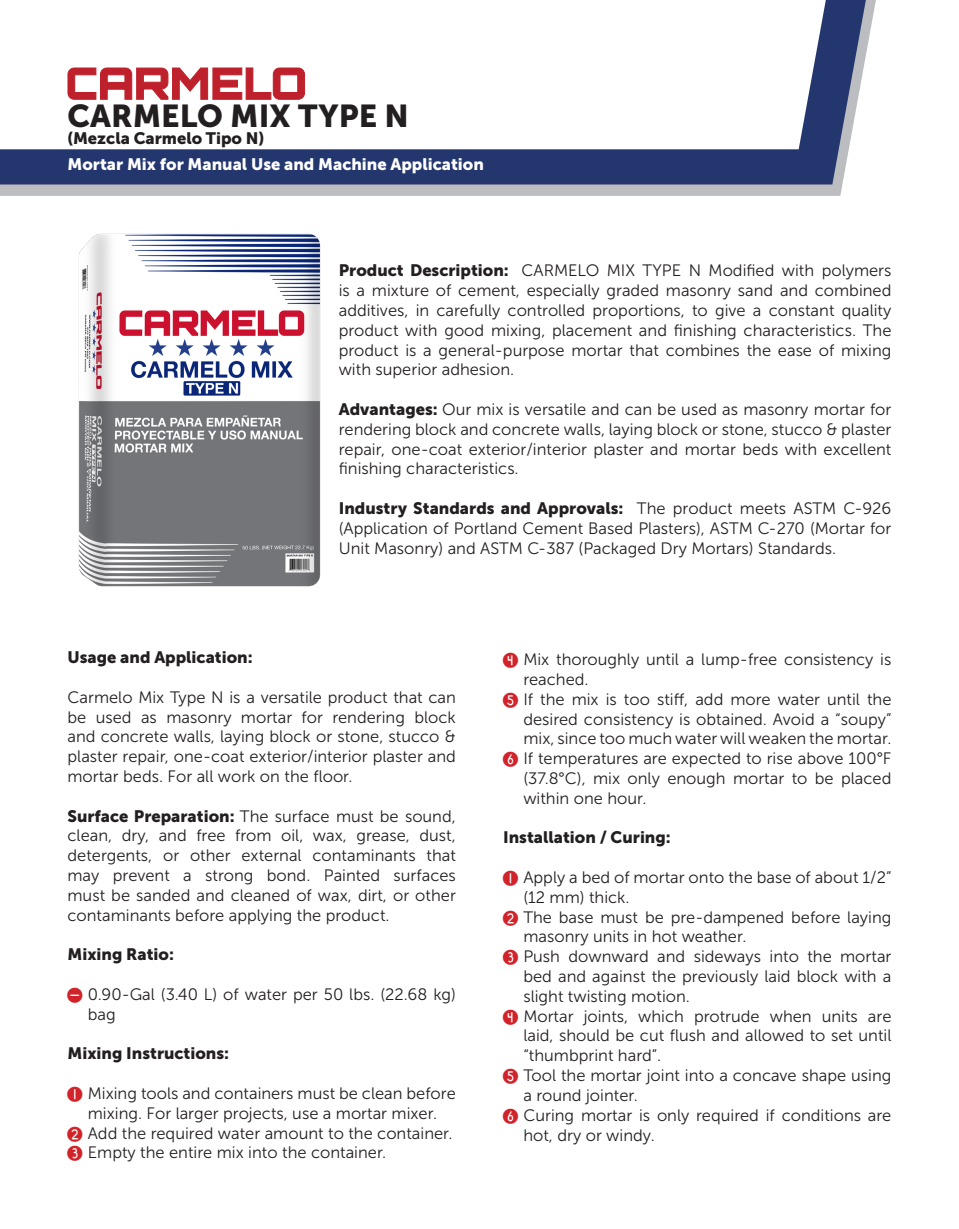
<style>
.page{position:relative;width:959px;height:1229px;background:#fff}
.page>*{position:absolute;margin:0;border:0;box-sizing:border-box;transform-origin:0 0}
.t1{font:31.5px "Museo Sans 900";color:#231f20}
.t2{font:16.5px/19.8px "Museo Sans 300";color:#231f20;text-align:justify}
.t3{font:16.5px "Museo Sans 900";color:#231f20}
.t4{font:16.5px "Museo Sans 900";color:#fff}
.s1{font-family:"Museo Sans 900"}
.s2{font-family:"DJB Onthe Spot";font-size:12px;color:#d1232a}
</style>
<div class="page">
<svg style="left:0;top:0;width:876px;height:196px;background:#bfc0c5"></svg>
<svg style="left:0;top:0;width:870px;height:184px"></svg>
<img style="left:78px;top:233px;width:243px;height:354px">
<p class="t1" style="left:68px;top:98px;width:343px">CARMELO MIX TYPE N</p>
<p class="t3" style="left:68px;top:129px;width:198px">(Mezcla Carmelo Tipo N)</p>
<p class="t4" style="left:68px;top:155px;width:418px">Mortar Mix for Manual Use and Machine Application</p>
<p class="t2" style="left:339px;top:261px;width:554px"><span class="s1">Product Description:</span> CARMELO MIX TYPE N Modified with polymers is a mixture of cement, especially graded masonry sand and combined additives, in carefully controlled proportions, to give a constant quality product with good mixing, placement and finishing characteristics. The product is a general-purpose mortar that combines the ease of mixing with superior adhesion.</p>
<p class="t2" style="left:339px;top:399px;width:554px"><span class="s1">Advantages:</span> Our mix is versatile and can be used as masonry mortar for rendering block and concrete walls, laying block or stone, stucco &amp; plaster repair, one-coat exterior/interior plaster and mortar beds with excellent finishing characteristics.</p>
<p class="t2" style="left:339px;top:498px;width:554px"><span class="s1">Industry Standards and Approvals:</span> The product meets ASTM C-926 (Application of Portland Cement Based Plasters), ASTM C-270 (Mortar for Unit Masonry) and ASTM C-387 (Packaged Dry Mortars) Standards.</p>
<p class="t3" style="left:68px;top:648px;width:187px">Usage and Application:</p>
<p class="t2" style="left:68px;top:687px;width:390px">Carmelo Mix Type N is a versatile product that can be used as masonry mortar for rendering block and concrete walls, laying block or stone, stucco &amp; plaster repair, one-coat exterior/interior plaster and mortar beds. For all work on the floor.</p>
<p class="t2" style="left:68px;top:806px;width:390px"><span class="s1">Surface Preparation:</span> The surface must be sound, clean, dry, and free from oil, wax, grease, dust, detergents, or other external contaminants that may prevent a strong bond. Painted surfaces must be sanded and cleaned of wax, dirt, or other contaminants before applying the product.</p>
<p class="t3" style="left:68px;top:945px;width:108px">Mixing Ratio:</p>
<p class="t2" style="left:88px;top:984px;width:369px;text-indent:-20px"><span class="s2">—</span> 0.90-Gal (3.40 L) of water per 50 lbs. (22.68 kg) bag</p>
<p class="t3" style="left:68px;top:1044px;width:163px">Mixing Instructions:</p>
<p class="t2" style="left:68px;top:1083px;width:390px;text-align:center"><span class="s2">1</span> Mixing tools and containers must be clean before mixing. For larger projects, use a mortar mixer.</p>
<p class="t2" style="left:68px;top:1123px;width:386px"><span class="s2">2</span> Add the required water amount to the container.</p>
<p class="t2" style="left:68px;top:1142px;width:320px"><span class="s2">3</span> Empty the entire mix into the container.</p>
<p class="t2" style="left:523px;top:649px;width:369px;text-indent:-20px"><span class="s2">4</span> Mix thoroughly until a lump-free consistency is reached.</p>
<p class="t2" style="left:523px;top:689px;width:369px;text-indent:-20px"><span class="s2">5</span> If the mix is too stiff, add more water until the desired consistency is obtained. Avoid a “soupy” mix, since too much water will weaken the mortar.</p>
<p class="t2" style="left:523px;top:748px;width:369px;text-indent:-20px"><span class="s2">6</span> If temperatures are expected to rise above 100°F (37.8°C), mix only enough mortar to be placed within one hour.</p>
<p class="t3" style="left:503px;top:828px;width:169px">Installation / Curing:</p>
<p class="t2" style="left:523px;top:867px;width:369px;text-indent:-20px"><span class="s2">1</span> Apply a bed of mortar onto the base of about 1/2” (12 mm) thick.</p>
<p class="t2" style="left:523px;top:907px;width:369px;text-indent:-20px"><span class="s2">2</span> The base must be pre-dampened before laying masonry units in hot weather.</p>
<p class="t2" style="left:523px;top:946px;width:369px;text-indent:-20px"><span class="s2">3</span> Push downward and sideways into the mortar bed and against the previously laid block with a slight twisting motion.</p>
<p class="t2" style="left:523px;top:1006px;width:369px;text-indent:-20px"><span class="s2">4</span> Mortar joints, which protrude when units are laid, should be cut flush and allowed to set until “thumbprint hard”.</p>
<p class="t2" style="left:523px;top:1065px;width:369px;text-indent:-20px"><span class="s2">5</span> Tool the mortar joint into a concave shape using a round jointer.</p>
<p class="t2" style="left:523px;top:1105px;width:369px;text-indent:-20px"><span class="s2">6</span> Curing mortar is only required if conditions are hot, dry or windy.</p>
</div>
